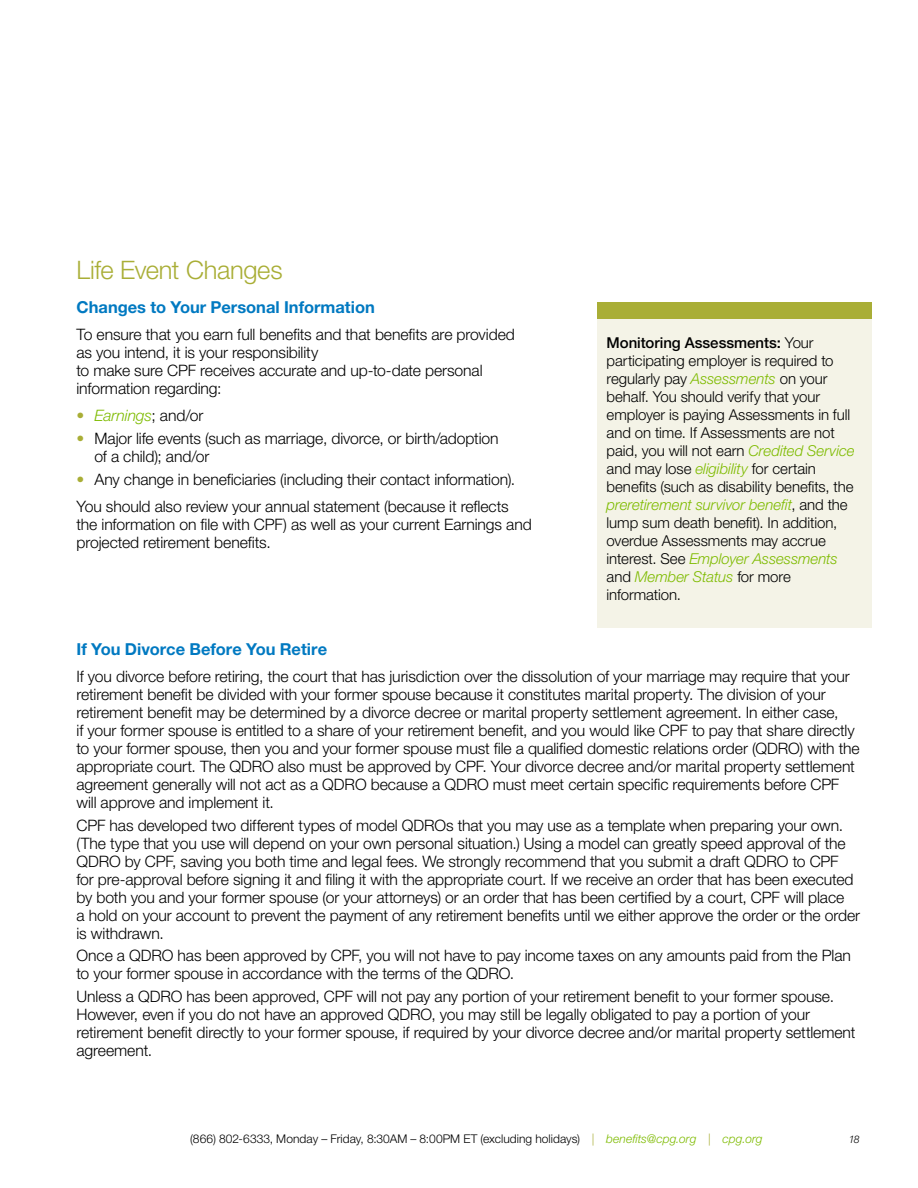
<style>
.page{position:relative;width:918px;height:1188px;background:#fff}
.page>*{position:absolute;margin:0;border:0;box-sizing:border-box;transform-origin:0 0}
.t1{font:300 25.5px "Helvetica Neue LT Std";letter-spacing:-.015em;color:#a9ae36}
.t2{font:700 16.5px "Helvetica Neue LT Std";color:#0079c1}
.t3{font:300 15.75px/18px "Helvetica Neue LT Std";letter-spacing:-.005em;color:#000}
.t4{font:italic 300 15.75px "Helvetica Neue LT Std";letter-spacing:-.005em;color:#7ebb00}
.t5{font:300 15px/18px "Helvetica Neue LT Std";letter-spacing:-.005em;color:#000}
.t6{font:300 12px "Helvetica Neue LT Std";letter-spacing:.005em;color:#000}
.t7{font:italic 300 10.5px "Helvetica Neue LT Std";color:#000}
.s1{font-style:normal;color:#a9ae36}
.s2{font-style:normal;color:#000}
.s3{color:#a9ae36}
.s4{font-weight:500}
.s5{font-style:italic;color:#7ebb00}
</style>
<div class="page">
<div style="left:598px;top:302px;width:274px;height:18px;background:#a9ae36"></div>
<div style="left:598px;top:320px;width:274px;height:308px;background:#f4f3e7"></div>
<h1 class="t1" style="left:76px;top:255px;width:208px">Life Event Changes</h1>
<p class="t2" style="left:76px;top:297px;width:300px">Changes to Your Personal Information</p>
<p class="t3" style="left:76px;top:326px;width:440px">To ensure that you earn full benefits and that benefits are provided as you intend, it is your responsibility<br>to make sure CPF receives accurate and up-to-date personal information regarding:</p>
<p class="t4" style="left:76px;top:407px;width:128px"><span class="s1">•</span> Earnings<span class="s2">; and/or</span></p>
<p class="t3" style="left:95px;top:429px;width:406px;text-indent:-18px"><span class="s3">•</span> Major life events (such as marriage, divorce, or birth/adoption of a child); and/or</p>
<p class="t3" style="left:76px;top:465px;width:437px;line-height:27px"><span class="s3">•</span> Any change in beneficiaries (including their contact information).<br>You should also review your annual statement (because it reflects</p>
<p class="t3" style="left:77px;top:515px;width:457px">the information on file with CPF) as well as your current Earnings and projected retirement benefits.</p>
<p class="t5" style="left:607px;top:334px;width:249px"><span class="s4">Monitoring Assessments:</span> Your participating employer is required to regularly pay <span class="s5">Assessments</span> on your behalf. You should verify that your employer is paying Assessments in full and on time. If Assessments are not paid, you will not earn <span class="s5">Credited Service </span>and may lose <span class="s5">eligibility</span> for certain benefits (such as disability benefits, the <span class="s5">preretirement survivor benefit</span>, and the lump sum death benefit). In addition, overdue Assessments may accrue interest. See <span class="s5">Employer Assessments </span>and <span class="s5">Member Status</span> for more information.</p>
<p class="t2" style="left:76px;top:639px;width:252px">If You Divorce Before You Retire</p>
<p class="t3" style="left:76px;top:667px;width:785px">If you divorce before retiring, the court that has jurisdiction over the dissolution of your marriage may require that your retirement benefit be divided with your former spouse because it constitutes marital property. The division of your retirement benefit may be determined by a divorce decree or marital property settlement agreement. In either case,<br>if your former spouse is entitled to a share of your retirement benefit, and you would like CPF to pay that share directly to your former spouse, then you and your former spouse must file a qualified domestic relations order (QDRO) with the appropriate court. The QDRO also must be approved by CPF. Your divorce decree and/or marital property settlement agreement generally will not act as a QDRO because a QDRO must meet certain specific requirements before CPF will approve and implement it.</p>
<p class="t3" style="left:76px;top:816px;width:785px">CPF has developed two different types of model QDROs that you may use as a template when preparing your own. (The type that you use will depend on your own personal situation.) Using a model can greatly speed approval of the QDRO by CPF, saving you both time and legal fees. We strongly recommend that you submit a draft QDRO to CPF<br>for pre-approval before signing it and filing it with the appropriate court. If we receive an order that has been executed by both you and your former spouse (or your attorneys) or an order that has been certified by a court, CPF will place<br>a hold on your account to prevent the payment of any retirement benefits until we either approve the order or the order is withdrawn.</p>
<p class="t3" style="left:76px;top:946px;width:776px">Once a QDRO has been approved by CPF, you will not have to pay income taxes on any amounts paid from the Plan to your former spouse in accordance with the terms of the QDRO.</p>
<p class="t3" style="left:76px;top:987px;width:781px">Unless a QDRO has been approved, CPF will not pay any portion of your retirement benefit to your former spouse.<br>However, even if you do not have an approved QDRO, you may still be legally obligated to pay a portion of your retirement benefit directly to your former spouse, if required by your divorce decree and/or marital property settlement agreement.</p>
<p class="t6" style="left:190px;top:1131px;width:574px">(866) 802-6333, Monday – Friday, 8:30AM – 8:00PM ET (excluding holidays) <span class="s3">|</span> <span class="s5">benefits@cpg.org</span> <span class="s3">|</span> <span class="s5">cpg.org</span></p>
<p class="t7" style="left:849px;top:1133px;width:13px">18</p>
</div>
